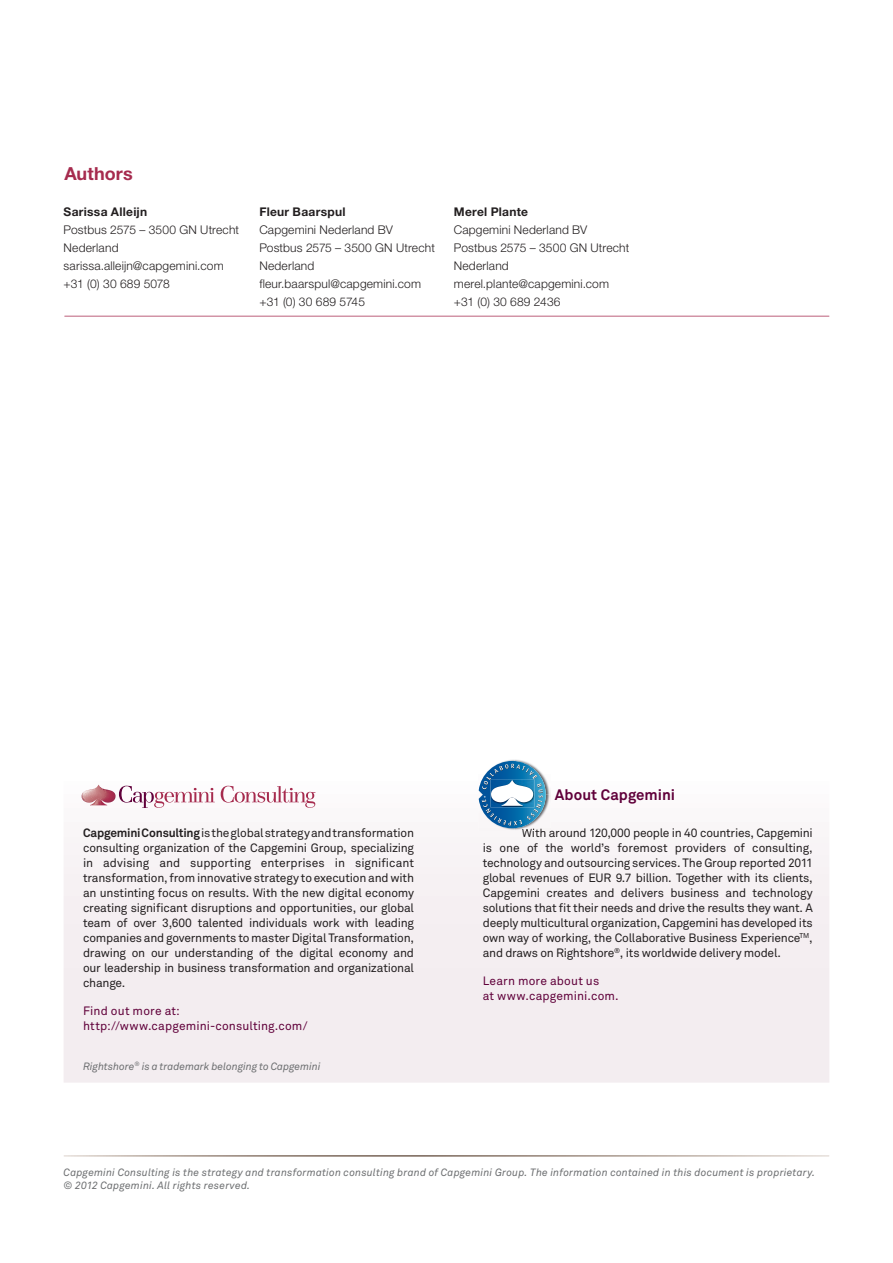
<style>
.page{position:relative;width:893px;height:1263px;background:#fff}
.page>*{position:absolute;margin:0;border:0;box-sizing:border-box;transform-origin:0 0}
.t1{font:700 18px "Helvetica Neue LT Std";letter-spacing:.005em;color:#a62b4e}
.t2{font:700 15px "Akkurat Pro";letter-spacing:.005em;color:#60003a}
.t3{font:12px/15px "Akkurat Pro";letter-spacing:-.02em;color:#231f20;text-align:justify}
.t4{font:300 12px/18px "Helvetica Neue LT Std";letter-spacing:.015em;color:#231f20}
.t5{font:12px/15px "Akkurat Pro";letter-spacing:.01em;color:#60003a}
.t6{font:700 12px "Helvetica Neue LT Std";letter-spacing:.025em;color:#231f20}
.t7{font:italic 10.5px/13.5px "Akkurat Pro";letter-spacing:.01em;color:#6d6f71}
.s1{font-weight:700}
</style>
<div class="page">
<svg style="left:64px;top:784px;width:765px;height:298px"></svg>
<svg style="left:221px;top:786px;width:94px;height:22px"></svg>
<svg style="left:82px;top:785px;width:133px;height:23px"></svg>
<img style="left:478px;top:759px;width:73px;height:72px">
<img style="left:522px;top:829px;width:29px;height:2px">
<svg style="left:479px;top:761px;width:67px;height:67px"></svg>
<svg style="left:64px;top:1155px;width:765px;height:1px"></svg>
<hr style="left:64px;top:316px;width:765px;height:1px;background:#a62b4e">
<h1 class="t1" style="left:64px;top:162px;width:70px">Authors</h1>
<p class="t6" style="left:64px;top:204px;width:85px">Sarissa Alleijn</p>
<p class="t4" style="left:64px;top:220px;width:177px">Postbus 2575 – 3500 GN Utrecht<br>Nederland sarissa.alleijn@capgemini.com +31 (0) 30 689 5078</p>
<p class="t6" style="left:259px;top:204px;width:88px">Fleur Baarspul</p>
<p class="t4" style="left:259px;top:220px;width:177px">Capgemini Nederland BV<br>Postbus 2575 – 3500 GN Utrecht<br>Nederland fleur.baarspul@capgemini.com +31 (0) 30 689 5745</p>
<p class="t6" style="left:454px;top:204px;width:76px">Merel Plante</p>
<p class="t4" style="left:454px;top:220px;width:177px">Capgemini Nederland BV<br>Postbus 2575 – 3500 GN Utrecht<br>Nederland merel.plante@capgemini.com +31 (0) 30 689 2436</p>
<p class="t3" style="left:83px;top:826px;width:333px"><span class="s1">Capgemini Consulting</span> is the global strategy and transformation consulting organization of the Capgemini Group, specializing in advising and supporting enterprises in significant transformation, from innovative strategy to execution and with an unstinting focus on results. With the new digital economy creating significant disruptions and opportunities, our global team of over 3,600 talented individuals work with leading companies and governments to master Digital Transformation, drawing on our understanding of the digital economy and our leadership in business transformation and organizational change.</p>
<p class="t5" style="left:83px;top:1004px;width:226px">Find out more at: http://www.capgemini-consulting.com/</p>
<p class="t7" style="left:83px;top:1059px;width:239px">Rightshore<sup>®</sup> is a trademark belonging to Capgemini</p>
<p class="t2" style="left:555px;top:785px;width:122px">About Capgemini</p>
<p class="t3" style="left:483px;top:826px;width:332px;text-indent:39px">With around 120,000 people in 40 countries, Capgemini is one of the world’s foremost providers of consulting, technology and outsourcing services. The Group reported 2011 global revenues of EUR 9.7 billion. Together with its clients, Capgemini creates and delivers business and technology solutions that fit their needs and drive the results they want. A deeply multicultural organization, Capgemini has developed its own way of working, the Collaborative Business Experience<sup>TM</sup>, and draws on Rightshore<sup>®</sup>, its worldwide delivery model.</p>
<p class="t5" style="left:483px;top:974px;width:137px">Learn more about us<br>at www.capgemini.com.</p>
<p class="t7" style="left:64px;top:1166px;width:753px">Capgemini Consulting is the strategy and transformation consulting brand of Capgemini Group. The information contained in this document is proprietary. © 2012 Capgemini. All rights reserved.</p>
</div>
